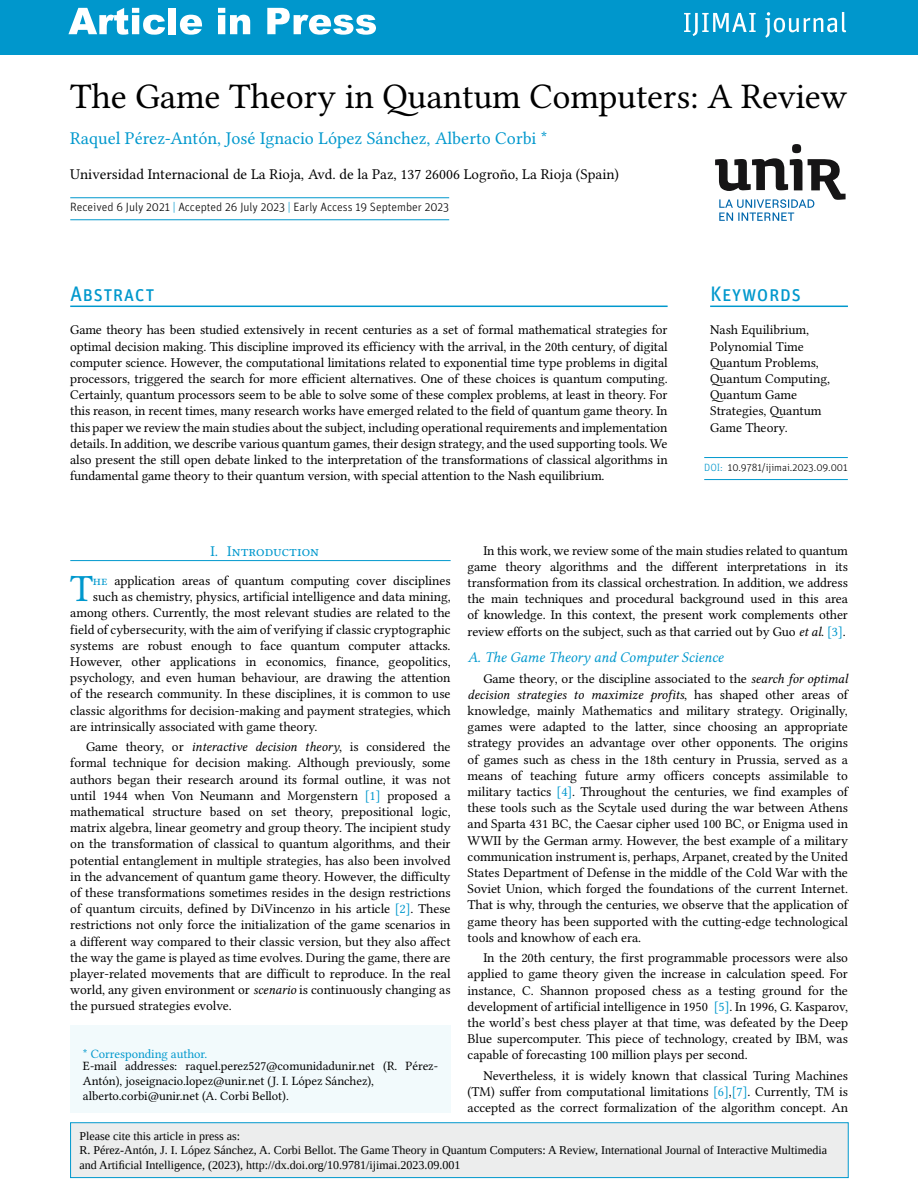
<style>
.page{position:relative;width:918px;height:1188px;background:#fff}
.page>*{position:absolute;margin:0;border:0;box-sizing:border-box;transform-origin:0 0}
.t1{font:38.55px "Libertinus Serif";color:#0098cd}
.t2{font:36px "Libertinus Serif";letter-spacing:-.005em;color:#000}
.t3{font:21px "Unit OT";letter-spacing:-.005em;color:#0098cd}
.t4{font:18px "Libertinus Serif";color:#0098cd}
.t5{font:15px "Libertinus Serif";color:#000}
.t6{font:italic 15px "Libertinus Serif";letter-spacing:-.005em;color:#0098cd}
.t7{font:15px "Libertinus Serif";color:#0098cd}
.t8{font:13.5px/16.2px "Libertinus Serif";letter-spacing:.05em;color:#000;text-align:justify}
.t9{font:13.5px/16.2px "Libertinus Serif";color:#000}
.t10{font:13.5px "Libertinus Serif";letter-spacing:.02em;color:#000}
.t11{font:13.5px "Libertinus Serif";letter-spacing:.12em;color:#000}
.t12{font:13.5px "Libertinus Serif";letter-spacing:.01em;color:#000}
.t13{font:12.75px/15.3px "Libertinus Serif";letter-spacing:-.005em;color:#000}
.t14{font:12.75px "Libertinus Serif";color:#0098cd}
.t15{font:12px/14.4px "Liberation Serif";color:#000}
.t16{font:300 12px "Unit OT";color:#000}
.t17{font:300 10.5px "Unit OT";color:#000}
.s1{color:#0098cd}
.s2{font-style:italic}
</style>
<div class="page">
<div style="left:0;top:0;width:918px;height:55px;background:#0097cc"></div>
<svg style="left:68px;top:8px;width:97px;height:27px"></svg>
<div style="left:169px;top:8px;width:7px;height:26px;background:#fff"></div>
<svg style="left:180px;top:15px;width:22px;height:20px"></svg>
<svg style="left:218px;top:8px;width:32px;height:26px"></svg>
<svg style="left:267px;top:8px;width:109px;height:27px"></svg>
<svg style="left:684px;top:13px;width:72px;height:23px"></svg>
<svg style="left:765px;top:12px;width:81px;height:26px"></svg>
<div style="left:70px;top:1026px;width:381px;height:87px;background:#f2fafc"></div>
<div style="left:71px;top:1123px;width:777px;height:55px;background:#eceded"></div>
<div style="left:70px;top:1122px;width:779px;height:56px;border:1px solid #0098cd"></div>
<svg style="left:715px;top:144px;width:131px;height:77px"></svg>
<hr style="left:710px;top:306px;width:138px;height:1px;background:#0098cd">
<hr style="left:70px;top:306px;width:598px;height:1px;background:#0098cd">
<hr style="left:704px;top:457px;width:144px;height:1px;background:#0098cd">
<hr style="left:704px;top:479px;width:144px;height:1px;background:#0098cd">
<hr style="left:70px;top:197px;width:379px;height:1px;background:#0098cd">
<hr style="left:70px;top:219px;width:379px;height:1px;background:#0098cd">
<hr style="left:70px;top:560px;width:381px;height:1px;background:#0098cd">
<h2 class="t2" style="left:70px;top:74px;width:779px">The Game Theory in Quantum Computers: A Review</h2>
<h3 class="t4" style="left:70px;top:128px;width:479px">Raquel Pérez-Antón, José Ignacio López Sánchez, Alberto Corbi *</h3>
<p class="t5" style="left:70px;top:166px;width:550px">Universidad Internacional de La Rioja, Avd. de la Paz, 137 26006 Logroño, La Rioja (Spain)</p>
<p class="t16" style="left:70px;top:200px;width:380px">Received 6 July 2021 <span class="s1">|</span> Accepted 26 July 2023 <span class="s1">|</span> Early Access 19 September 2023</p>
<h3 class="t3" style="left:70px;top:281px;width:86px">Abstract</h3>
<p class="t8" style="left:70px;top:322px;width:599px">Game theory has been studied extensively in recent centuries as a set of formal mathematical strategies for optimal decision making. This discipline improved its efficiency with the arrival, in the 20th century, of digital computer science. However, the computational limitations related to exponential time type problems in digital processors, triggered the search for more efficient alternatives. One of these choices is quantum computing.<br>Certainly, quantum processors seem to be able to solve some of these complex problems, at least in theory. For this reason, in recent times, many research works have emerged related to the field of quantum game theory. In this paper we review the main studies about the subject, including operational requirements and implementation details. In addition, we describe various quantum games, their design strategy, and the used supporting tools. We also present the still open debate linked to the interpretation of the transformations of classical algorithms in fundamental game theory to their quantum version, with special attention to the Nash equilibrium.</p>
<h3 class="t3" style="left:710px;top:281px;width:93px">Keywords</h3>
<p class="t9" style="left:710px;top:322px;width:121px">Nash Equilibrium,<br>Polynomial Time<br>Quantum Problems,<br>Quantum Computing,<br>Quantum Game<br>Strategies, Quantum<br>Game Theory.</p>
<p class="t17" style="left:704px;top:461px;width:145px"><span class="s1">DOI:</span> 10.9781/ijimai.2023.09.001</p>
<p class="t8" style="left:468px;top:542px;width:382px;text-align:left;text-indent:16px">In this work, we review some of the main studies related to quantum game theory algorithms and the different interpretations in its transformation from its classical orchestration. In addition, we address the main techniques and procedural background used in this area of knowledge. In this context, the present work complements other review efforts on the subject, such as that carried out by Guo <span class="s2">et al</span>. <span class="s1">[3]</span>.</p>
<p class="t6" style="left:468px;top:648px;width:257px">A. The Game Theory and Computer Science</p>
<p class="t8" style="left:468px;top:670px;width:383px;text-indent:16px">Game theory, or the discipline associated to the <span class="s2">search for optimal decision strategies to maximize profits</span>, has shaped other areas of knowledge, mainly Mathematics and military strategy. Originally, games were adapted to the latter, since choosing an appropriate strategy provides an advantage over other opponents. The origins of games such as chess in the 18th century in Prussia, served as a means of teaching future army officers concepts assimilable to military tactics <span class="s1">[4]</span>. Throughout the centuries, we find examples of these tools such as the Scytale used during the war between Athens and Sparta 431 BC, the Caesar cipher used 100 BC, or Enigma used in WWII by the German army. However, the best example of a military communication instrument is, perhaps, Arpanet, created by the United States Department of Defense in the middle of the Cold War with the Soviet Union, which forged the foundations of the current Internet.<br>That is why, through the centuries, we observe that the application of game theory has been supported with the cutting-edge technological tools and knowhow of each era.</p>
<p class="t8" style="left:468px;top:950px;width:382px;text-indent:16px">In the 20th century, the first programmable processors were also applied to game theory given the increase in calculation speed. For instance, C. Shannon proposed chess as a testing ground for the development of artificial intelligence in 1950 <span class="s1">[5]</span>. In 1996, G. Kasparov, the world’s best chess player at that time, was defeated by the Deep Blue supercomputer. This piece of technology, created by IBM, was capable of forecasting 100 million plays per second.</p>
<p class="t8" style="left:468px;top:1067px;width:382px;text-indent:16px">Nevertheless, it is widely known that classical Turing Machines (TM) suffer from computational limitations <span class="s1">[6]</span>,<span class="s1">[7]</span>. Currently, TM is accepted as the correct formalization of the algorithm concept. An</p>
<p class="t7" style="left:211px;top:542px;width:110px">I. Introduction</p>
<h1 class="t1" style="left:70px;top:565px;width:25px">T</h1>
<p class="t8" style="left:93px;top:572px;width:359px"><span class="s1">he</span> application areas of quantum computing cover disciplines</p>
<p class="t8" style="left:93px;top:588px;width:359px">such as chemistry, physics, artificial intelligence and data mining,</p>
<p class="t8" style="left:70px;top:605px;width:382px">among others. Currently, the most relevant studies are related to the</p>
<p class="t10" style="left:70px;top:621px;width:382px">field of cybersecurity, with the aim of verifying if classic cryptographic</p>
<p class="t8" style="left:70px;top:637px;width:382px">systems are robust enough to face quantum computer attacks.</p>
<p class="t8" style="left:70px;top:653px;width:382px">However, other applications in economics, finance, geopolitics,</p>
<p class="t12" style="left:70px;top:670px;width:382px">psychology, and even human behaviour, are drawing the attention</p>
<p class="t11" style="left:70px;top:686px;width:382px">of the research community. In these disciplines, it is common to use</p>
<p class="t8" style="left:70px;top:702px;width:382px">classic algorithms for decision-making and payment strategies, which</p>
<p class="t8" style="left:70px;top:718px;width:249px">are intrinsically associated with game theory.</p>
<p class="t8" style="left:70px;top:739px;width:382px;text-indent:16px">Game theory, or <span class="s2">interactive decision theory</span>, is considered the formal technique for decision making. Although previously, some authors began their research around its formal outline, it was not until 1944 when Von Neumann and Morgenstern <span class="s1">[1]</span> proposed a mathematical structure based on set theory, prepositional logic, matrix algebra, linear geometry and group theory. The incipient study on the transformation of classical to quantum algorithms, and their potential entanglement in multiple strategies, has also been involved in the advancement of quantum game theory. However, the difficulty of these transformations sometimes resides in the design restrictions of quantum circuits, defined by DiVincenzo in his article <span class="s1">[2]</span>. These restrictions not only force the initialization of the game scenarios in a different way compared to their classic version, but they also affect the way the game is played as time evolves. During the game, there are player-related movements that are difficult to reproduce. In the real world, any given environment or <span class="s2">scenario</span> is continuously changing as the pursued strategies evolve.</p>
<p class="t14" style="left:83px;top:1046px;width:126px">* Corresponding author.</p>
<p class="t13" style="left:83px;top:1058px;width:357px">E-mail addresses: raquel.perez527@comunidadunir.net (R. Pérez-<br>Antón), joseignacio.lopez@unir.net (J. I. López Sánchez), alberto.corbi@unir.net (A. Corbi Bellot).</p>
<p class="t15" style="left:79px;top:1129px;width:749px">Please cite this article in press as:<br>R. Pérez-Antón, J. I. López Sánchez, A. Corbi Bellot. The Game Theory in Quantum Computers: A Review, International Journal of Interactive Multimedia and Artificial Intelligence, (2023), http://dx.doi.org/10.9781/ijimai.2023.09.001</p>
</div>
